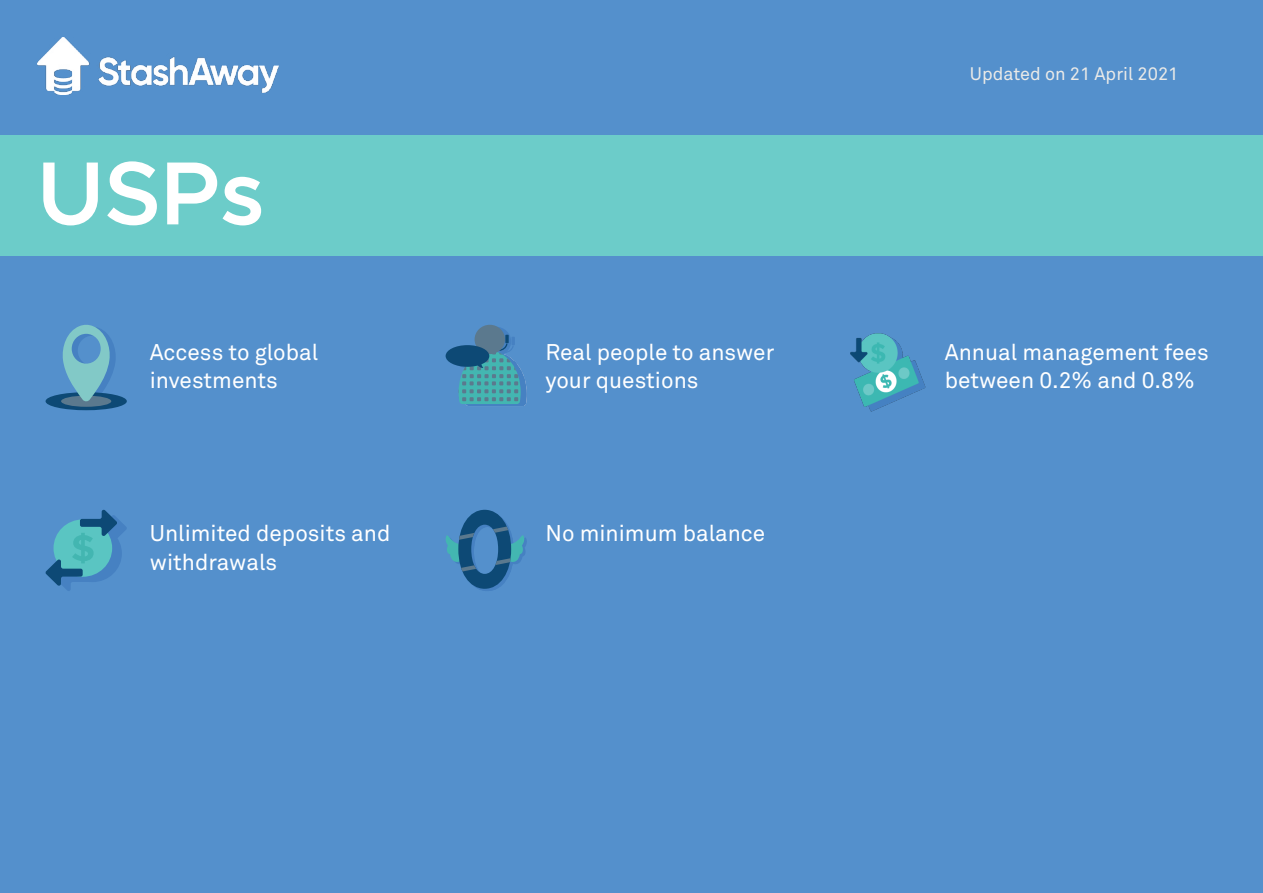
<style>
.page{position:relative;width:1263px;height:893px;background:#5490cc}
.page>*{position:absolute;margin:0;border:0;box-sizing:border-box;transform-origin:0 0}
.t1{font:600 90px "Metropolis";color:#fff}
.t2{font:22.5px/28.5px "Akkurat Pro";color:#fff}
.t3{font:18px "Akkurat Pro";color:#eaeae8}
</style>
<div class="page">
<img style="left:38px;top:38px;width:241px;height:56px">
<div style="left:0;top:135px;width:1263px;height:120px;background:#6cccc9"></div>
<img style="left:850px;top:333px;width:76px;height:79px">
<div style="left:46px;top:392px;width:81px;height:18px;background:#0d4975;border-radius:50%"></div>
<div style="left:61px;top:396px;width:50px;height:11px;background:#5b798e;border-radius:50%"></div>
<svg style="left:61px;top:325px;width:56px;height:79px"></svg>
<div style="left:481px;top:327px;width:30px;height:29px;background:#4681c2;border-radius:50%"></div>
<div style="left:475px;top:325px;width:30px;height:29px;background:#5b798e;border-radius:50%"></div>
<div style="left:446px;top:345px;width:43px;height:22px;background:#0d4975;border-radius:50%"></div>
<svg style="left:459px;top:335px;width:68px;height:71px"></svg>
<svg style="left:445px;top:510px;width:82px;height:81px"></svg>
<svg style="left:45px;top:509px;width:82px;height:82px"></svg>
<h1 class="t1" style="left:37px;top:137px;width:229px">USPs</h1>
<p class="t3" style="left:970px;top:63px;width:210px">Updated on 21 April 2021</p>
<p class="t2" style="left:150px;top:338px;width:170px">Access to global investments</p>
<p class="t2" style="left:545px;top:338px;width:230px">Real people to answer your questions</p>
<p class="t2" style="left:945px;top:338px;width:265px">Annual management fees between 0.2% and 0.8%</p>
<p class="t2" style="left:150px;top:519px;width:242px">Unlimited deposits and</p>
<p class="t2" style="left:545px;top:519px;width:221px">No minimum balance</p>
<p class="t2" style="left:150px;top:548px;width:129px">withdrawals</p>
</div>
